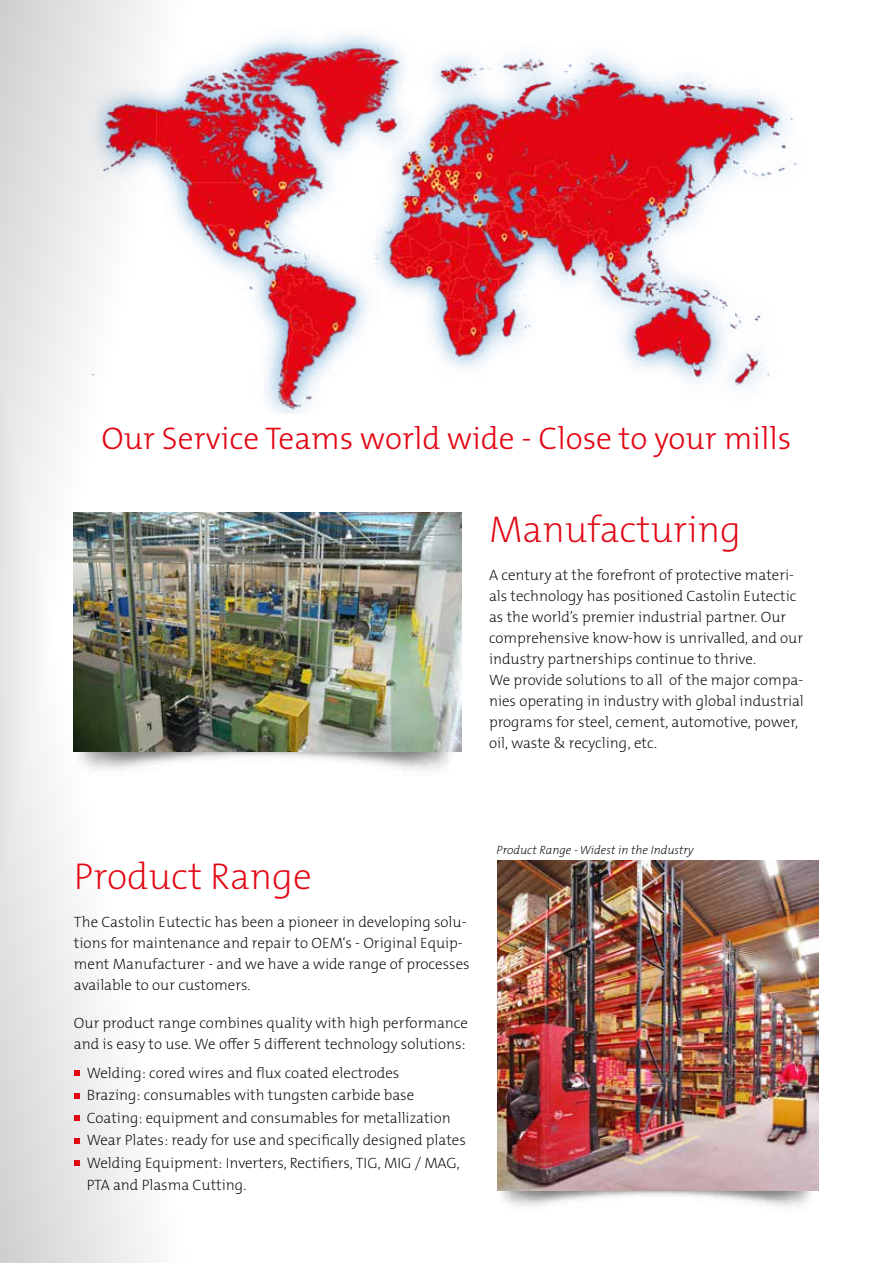
<style>
.page{position:relative;width:893px;height:1263px;background:#fff}
.page>*{position:absolute;margin:0;border:0;box-sizing:border-box;transform-origin:0 0}
.t1{font:200 37.5px "The Mix B W2";color:#e30613}
.t2{font:300 31.5px "The Mix B W3";color:#e30613}
.t3{font:200 15px/21px "The Mix B W2";color:#000}
.t4{font:italic 200 12px "The Mix B W2";color:#000}
</style>
<div class="page">
<img style="left:213px;top:34px;width:584px;height:380px">
<svg style="left:0;top:0;width:213px;height:1263px"></svg>
<img style="left:74px;top:513px;width:388px;height:275px">
<img style="left:497px;top:861px;width:322px;height:346px">
<svg style="left:74px;top:1070px;width:6px;height:6px"></svg>
<svg style="left:74px;top:1093px;width:6px;height:5px"></svg>
<svg style="left:74px;top:1115px;width:6px;height:6px"></svg>
<svg style="left:74px;top:1138px;width:6px;height:5px"></svg>
<svg style="left:74px;top:1160px;width:6px;height:6px"></svg>
<h2 class="t2" style="left:102px;top:418px;width:691px">Our Service Teams world wide - Close to your mills</h2>
<h1 class="t1" style="left:489px;top:505px;width:254px">Manufacturing</h1>
<p class="t3" style="left:489px;top:564px;width:316px">A century at the forefront of protective materi&shy;als technology has positioned Castolin Eutectic as the world’s premier industrial partner. Our comprehensive know-how is unrivalled, and our industry partnerships continue to thrive.<br>We provide solutions to all of the major compa&shy;nies operating in industry with global industrial programs for steel, cement, automotive, power, oil, waste &amp; recycling, etc.</p>
<h1 class="t1" style="left:74px;top:852px;width:239px">Product Range</h1>
<p class="t3" style="left:74px;top:911px;width:397px">The Castolin Eutectic has been a pioneer in developing solu&shy;tions for maintenance and repair to OEM‘s - Original Equip&shy;ment Manufacturer - and we have a wide range of processes available to our customers.</p>
<p class="t3" style="left:74px;top:1012px;width:396px">Our product range combines quality with high performance and is easy to use. We offer 5 different technology solutions:</p>
<p class="t3" style="left:87px;top:1061px;width:381px;line-height:22.5px">Welding: cored wires and flux coated electrodes<br>Brazing: consumables with tungsten carbide base Coating: equipment and consumables for metallization Wear Plates: ready for use and specifically designed plates Welding Equipment: Inverters, Rectifiers, TIG, MIG / MAG, PTA and Plasma Cutting.</p>
<p class="t4" style="left:497px;top:843px;width:198px">Product Range - Widest in the Industry</p>
</div>
